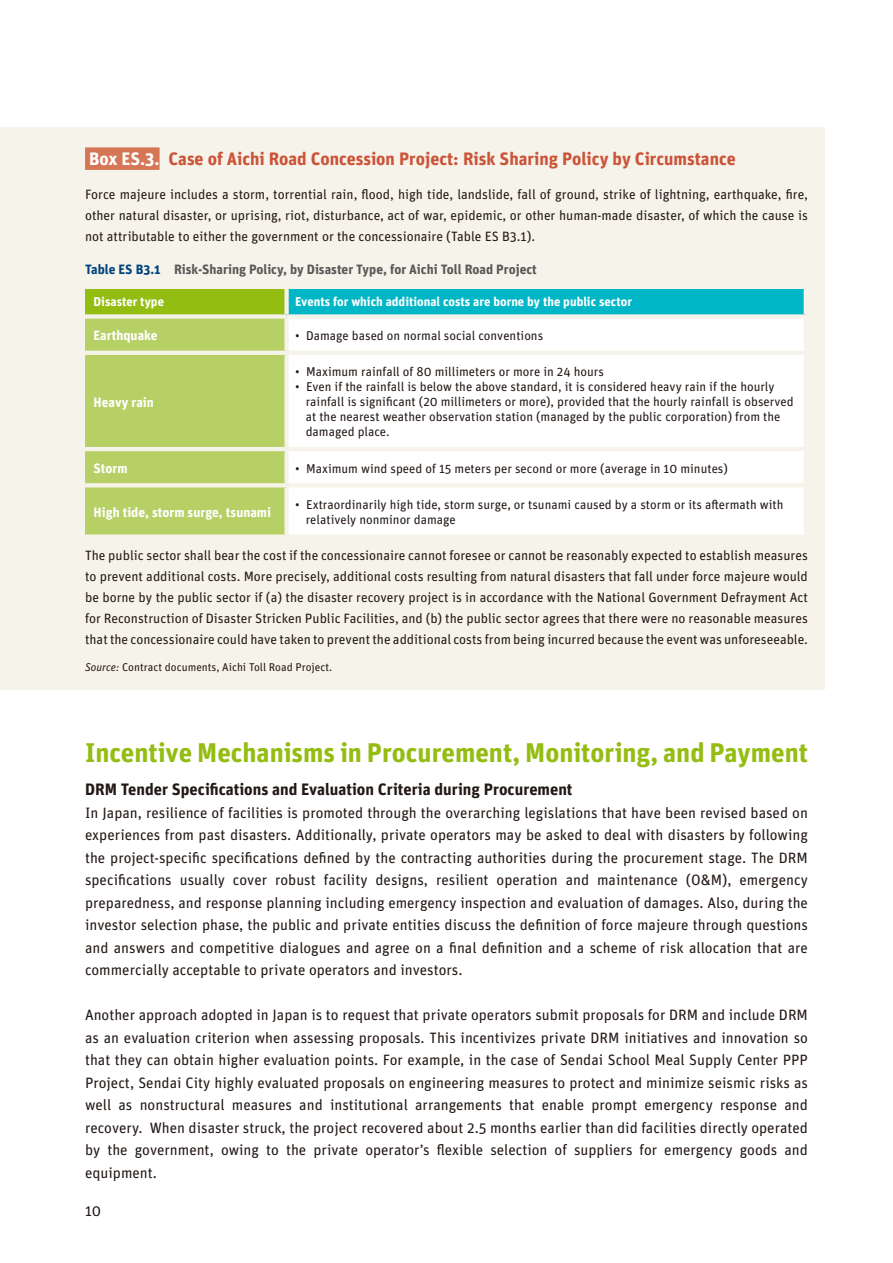
<style>
.page{position:relative;width:893px;height:1263px;background:#fff}
.page>*{position:absolute;margin:0;border:0;box-sizing:border-box;transform-origin:0 0}
.t1{font:700 27px "Unit";color:#94bd12}
.t2{font:700 18px "Unit";color:#cb5338}
.t3{font:700 16.5px "Unit";color:#231916}
.t4{font:15px/22.5px "Unit OT";color:#231916;text-align:justify}
.t5{font:13.5px/21px "Unit OT";color:#231916;text-align:justify}
.t6{font:700 13.5px "Unit";color:#595857}
.t7{font:700 13.5px "Unit";color:#fff}
.t8{font:12.75px/15px "Unit OT";color:#231916}
.t9{font:700 12.75px "Unit";color:#fff}
.t10{font:11.25px "Unit OT";color:#231916}
.s1{color:#fff}
.s2{color:#00447c}
.s3{font-style:italic}
</style>
<div class="page">
<div style="left:0;top:128px;width:825px;height:562px;background:#f6f3ea"></div>
<div style="left:85px;top:147px;width:75px;height:23px;background:#d57656"></div>
<div style="left:85px;top:289px;width:202px;height:27px;background:#94bd12"></div>
<div style="left:287px;top:289px;width:519px;height:27px;background:#00b6c7"></div>
<div style="left:85px;top:319px;width:199px;height:215px;background:#b7d066"></div>
<div style="left:289px;top:319px;width:515px;height:215px;background:#fff"></div>
<div style="left:284px;top:289px;width:5px;height:25px;background:#f6f3ea"></div>
<hr style="left:804px;top:289px;width:4px;height:25px;background:#f6f3ea">
<div style="left:85px;top:314px;width:202px;height:5px;background:#f6f3ea"></div>
<div style="left:287px;top:314px;width:521px;height:5px;background:#f6f3ea"></div>
<svg style="left:85px;top:351px;width:202px;height:4px"></svg>
<hr style="left:287px;top:351px;width:521px;height:4px;background:#f6f3ea">
<hr style="left:85px;top:447px;width:202px;height:4px;background:#f6f3ea">
<hr style="left:287px;top:447px;width:521px;height:4px;background:#f6f3ea">
<svg style="left:85px;top:483px;width:202px;height:4px"></svg>
<hr style="left:287px;top:483px;width:521px;height:4px;background:#f6f3ea">
<p class="t2" style="left:89px;top:148px;width:648px"><span class="s1">Box ES.3.</span> Case of Aichi Road Concession Project: Risk Sharing Policy by Circumstance</p>
<p class="t5" style="left:85px;top:183px;width:724px">Force majeure includes a storm, torrential rain, flood, high tide, landslide, fall of ground, strike of lightning, earthquake, fire, other natural disaster, or uprising, riot, disturbance, act of war, epidemic, or other human-made disaster, of which the cause is not attributable to either the government or the concessionaire (Table ES B3.1).</p>
<p class="t6" style="left:85px;top:261px;width:453px"><span class="s2">Table ES B3.1</span> Risk-Sharing Policy, by Disaster Type, for Aichi Toll Road Project</p>
<p class="t9" style="left:94px;top:294px;width:72px">Disaster type</p>
<p class="t9" style="left:295px;top:294px;width:338px">Events for which additional costs are borne by the public sector</p>
<p class="t7" style="left:94px;top:327px;width:65px">Earthquake</p>
<p class="t8" style="left:295px;top:328px;width:250px">• Damage based on normal social conventions</p>
<p class="t7" style="left:94px;top:393px;width:62px">Heavy rain</p>
<p class="t8" style="left:295px;top:364px;width:310px">• Maximum rainfall of 80 millimeters or more in 24 hours</p>
<p class="t8" style="left:306px;top:379px;width:489px;text-indent:-11px">• Even if the rainfall is below the above standard, it is considered heavy rain if the hourly rainfall is significant (20 millimeters or more), provided that the hourly rainfall is observed at the nearest weather observation station (managed by the public corporation) from the damaged place.</p>
<p class="t7" style="left:94px;top:460px;width:36px">Storm</p>
<p class="t8" style="left:295px;top:460px;width:434px">• Maximum wind speed of 15 meters per second or more (average in 10 minutes)</p>
<p class="t7" style="left:94px;top:504px;width:179px">High tide, storm surge, tsunami</p>
<p class="t8" style="left:306px;top:497px;width:479px;text-indent:-11px">• Extraordinarily high tide, storm surge, or tsunami caused by a storm or its aftermath with relatively nonminor damage</p>
<p class="t5" style="left:85px;top:544px;width:724px">The public sector shall bear the cost if the concessionaire cannot foresee or cannot be reasonably expected to establish measures to prevent additional costs. More precisely, additional costs resulting from natural disasters that fall under force majeure would be borne by the public sector if (a) the disaster recovery project is in accordance with the National Government Defrayment Act for Reconstruction of Disaster Stricken Public Facilities, and (b) the public sector agrees that there were no reasonable measures that the concessionaire could have taken to prevent the additional costs from being incurred because the event was unforeseeable.</p>
<p class="t10" style="left:85px;top:660px;width:249px"><span class="s3">Source:</span> Contract documents, Aichi Toll Road Project.</p>
<h1 class="t1" style="left:85px;top:736px;width:724px">Incentive Mechanisms in Procurement, Monitoring, and Payment</h1>
<p class="t3" style="left:85px;top:779px;width:489px">DRM Tender Specifications and Evaluation Criteria during Procurement</p>
<p class="t4" style="left:85px;top:801px;width:724px">In Japan, resilience of facilities is promoted through the overarching legislations that have been revised based on experiences from past disasters. Additionally, private operators may be asked to deal with disasters by following the project-specific specifications defined by the contracting authorities during the procurement stage. The DRM specifications usually cover robust facility designs, resilient operation and maintenance (O&amp;M), emergency preparedness, and response planning including emergency inspection and evaluation of damages. Also, during the investor selection phase, the public and private entities discuss the definition of force majeure through questions and answers and competitive dialogues and agree on a final definition and a scheme of risk allocation that are commercially acceptable to private operators and investors.</p>
<p class="t4" style="left:85px;top:1003px;width:724px">Another approach adopted in Japan is to request that private operators submit proposals for DRM and include DRM as an evaluation criterion when assessing proposals. This incentivizes private DRM initiatives and innovation so that they can obtain higher evaluation points. For example, in the case of Sendai School Meal Supply Center PPP Project, Sendai City highly evaluated proposals on engineering measures to protect and minimize seismic risks as well as nonstructural measures and institutional arrangements that enable prompt emergency response and recovery. When disaster struck, the project recovered about 2.5 months earlier than did facilities directly operated by the government, owing to the private operator’s flexible selection of suppliers for emergency goods and equipment.</p>
<p class="t4" style="left:85px;top:1199px;width:18px">10</p>
</div>
